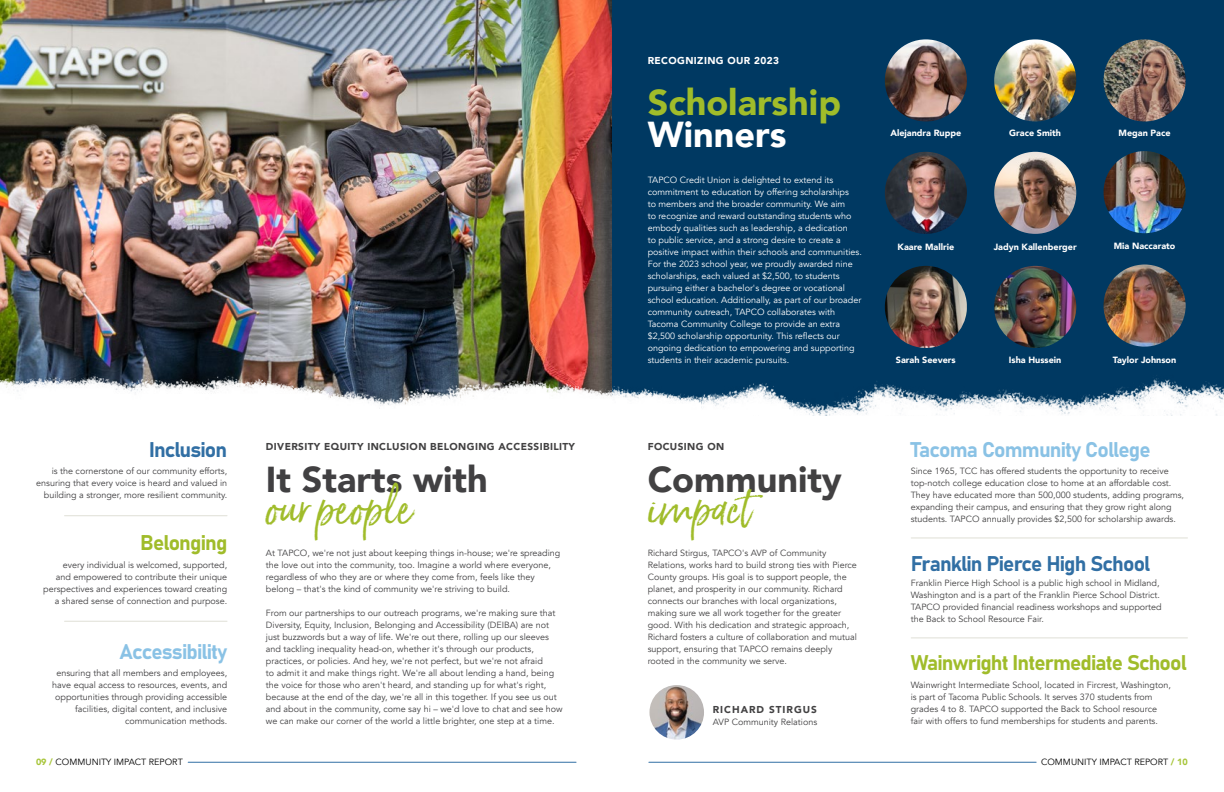
<style>
.page{position:relative;width:1224px;height:792px;background:#fff}
.page>*{position:absolute;margin:0;border:0;box-sizing:border-box;transform-origin:0 0}
.t1{font:44px "Born Ready";color:#a0bc2a}
.t2{font:900 36px "Avenir";color:#414042}
.t3{font:900 36px "Avenir";color:#a0bc2a}
.t4{font:900 36px "Avenir";color:#424142}
.t5{font:900 36px "Avenir";color:#fff}
.t6{font:21px "Bahnschrift";letter-spacing:-.04em;color:#a0bc2a}
.t7{font:21px "Bahnschrift";letter-spacing:-.04em;color:#8ac2e5}
.t8{font:21px "Bahnschrift";letter-spacing:-.04em;color:#316fa4}
.t9{font:900 10px "Avenir";letter-spacing:.04em;color:#424142}
.t10{font:900 10px "Avenir";letter-spacing:.04em;color:#fff}
.t11{font:900 10px "Avenir";letter-spacing:.1em;color:#424142}
.t12{font:9px/12px "Avenir";color:#414042;text-align:right}
.t13{font:9px/12px "Avenir";color:#424142}
.t14{font:9px/12px "Avenir";color:#fff}
.t15{font:900 9px "Avenir";color:#fff}
.t16{font:9px "Avenir";color:#000}
.s1{font-weight:900;color:#a7c539}
</style>
<div class="page">
<img style="left:0;top:0;width:612px;height:360px">
<img style="left:0;top:354px;width:545px;height:55px">
<img style="left:533px;top:360px;width:79px;height:49px">
<div style="left:612px;top:0;width:612px;height:415px;background:#003962"></div>
<img style="left:700px;top:378px;width:524px;height:38px">
<hr style="left:188px;top:762px;width:388px;height:1px;background:#316fa4">
<hr style="left:649px;top:762px;width:387px;height:1px;background:#316fa4">
<hr style="left:911px;top:638px;width:276px;height:1px;background:#dfdfd6">
<hr style="left:911px;top:538px;width:276px;height:1px;background:#dfdfd6">
<img style="left:885px;top:152px;width:82px;height:82px;border-radius:41px">
<img style="left:885px;top:39px;width:82px;height:82px;border-radius:41px">
<img style="left:885px;top:266px;width:82px;height:82px;border-radius:40px">
<img style="left:1104px;top:39px;width:82px;height:82px;border-radius:41px">
<img style="left:994px;top:152px;width:82px;height:82px;border-radius:41px">
<img style="left:1104px;top:151px;width:82px;height:82px;border-radius:41px">
<img style="left:1104px;top:265px;width:82px;height:82px;border-radius:41px">
<img style="left:994px;top:39px;width:82px;height:82px;border-radius:41px">
<img style="left:994px;top:266px;width:82px;height:82px;border-radius:41px">
<hr style="left:65px;top:515px;width:162px;height:1px;background:#dfdfd6">
<hr style="left:65px;top:621px;width:162px;height:1px;background:#dfdfd6">
<img style="left:612px;top:386px;width:88px;height:29px">
<img style="left:650px;top:686px;width:53px;height:53px">
<div style="left:646px;top:682px;width:61px;height:61px;border:3px solid #fff;border-radius:50%"></div>
<h3 class="t8" style="left:149px;top:433px;width:80px">Inclusion</h3>
<p class="t12" style="left:36px;top:465px;width:193px">is the cornerstone of our community efforts, ensuring that every voice is heard and valued in building a stronger, more resilient community.</p>
<h3 class="t6" style="left:140px;top:527px;width:89px">Belonging</h3>
<p class="t12" style="left:43px;top:559px;width:186px">every individual is welcomed, supported,<br>and empowered to contribute their unique perspectives and experiences toward creating a shared sense of connection and purpose.</p>
<h3 class="t7" style="left:120px;top:635px;width:109px">Accessibility</h3>
<p class="t12" style="left:52px;top:667px;width:177px">ensuring that all members and employees, have equal access to resources, events, and opportunities through providing accessible facilities, digital content, and inclusive communication methods.</p>
<p class="t10" style="left:648px;top:52px;width:133px">RECOGNIZING OUR 2023</p>
<h2 class="t3" style="left:648px;top:71px;width:195px">Scholarship</h2>
<h2 class="t5" style="left:648px;top:103px;width:140px">Winners</h2>
<p class="t14" style="left:648px;top:174px;width:216px">TAPCO Credit Union is delighted to extend its commitment to education by offering scholarships<br>to members and the broader community. We aim<br>to recognize and reward outstanding students who embody qualities such as leadership, a dedication<br>to public service, and a strong desire to create a positive impact within their schools and communities.<br>For the 2023 school year, we proudly awarded nine scholarships, each valued at $2,500, to students pursuing either a bachelor's degree or vocational school education. Additionally, as part of our broader community outreach, TAPCO collaborates with Tacoma Community College to provide an extra $2,500 scholarship opportunity. This reflects our ongoing dedication to empowering and supporting students in their academic pursuits.</p>
<p class="t15" style="left:890px;top:125px;width:72px">Alejandra Ruppe</p>
<p class="t15" style="left:898px;top:239px;width:58px">Kaare Mallrie</p>
<p class="t15" style="left:896px;top:352px;width:61px">Sarah Seevers</p>
<p class="t15" style="left:1009px;top:125px;width:53px">Grace Smith</p>
<p class="t15" style="left:1119px;top:125px;width:54px">Megan Pace</p>
<p class="t15" style="left:994px;top:239px;width:85px">Jadyn Kallenberger</p>
<p class="t15" style="left:1114px;top:238px;width:63px">Mia Naccarato</p>
<p class="t15" style="left:1009px;top:352px;width:54px">Isha Hussein</p>
<p class="t15" style="left:1113px;top:352px;width:65px">Taylor Johnson</p>
<p class="t9" style="left:266px;top:438px;width:311px">DIVERSITY EQUITY INCLUSION BELONGING ACCESSIBILITY</p>
<p class="t9" style="left:648px;top:438px;width:78px">FOCUSING ON</p>
<h2 class="t2" style="left:266px;top:448px;width:223px">It Starts with</h2>
<h1 class="t1" style="left:266px;top:481px;width:148px">our people</h1>
<p class="t12" style="left:266px;top:547px;width:296px;text-align:left">At TAPCO, we're not just about keeping things in-house; we're spreading the love out into the community, too. Imagine a world where everyone, regardless of who they are or where they come from, feels like they belong – that's the kind of community we're striving to build.</p>
<p class="t12" style="left:266px;top:607px;width:298px;text-align:left">From our partnerships to our outreach programs, we're making sure that Diversity, Equity, Inclusion, Belonging and Accessibility (DEIBA) are not just buzzwords but a way of life. We're out there, rolling up our sleeves and tackling inequality head-on, whether it's through our products, practices, or policies. And hey, we're not perfect, but we're not afraid<br>to admit it and make things right. We're all about lending a hand, being the voice for those who aren't heard, and standing up for what's right, because at the end of the day, we're all in this together. If you see us out and about in the community, come say hi – we'd love to chat and see how we can make our corner of the world a little brighter, one step at a time.</p>
<h2 class="t4" style="left:648px;top:448px;width:196px">Community</h2>
<h1 class="t1" style="left:648px;top:481px;width:105px">impact</h1>
<p class="t13" style="left:648px;top:547px;width:211px">Richard Stirgus, TAPCO's AVP of Community Relations, works hard to build strong ties with Pierce County groups. His goal is to support people, the planet, and prosperity in our community. Richard connects our branches with local organizations, making sure we all work together for the greater good. With his dedication and strategic approach, Richard fosters a culture of collaboration and mutual support, ensuring that TAPCO remains deeply rooted in the community we serve.</p>
<p class="t11" style="left:713px;top:701px;width:106px">RICHARD STIRGUS</p>
<p class="t13" style="left:713px;top:716px;width:106px">AVP Community Relations</p>
<h3 class="t7" style="left:911px;top:433px;width:241px">Tacoma Community College</h3>
<p class="t13" style="left:911px;top:465px;width:275px">Since 1965, TCC has offered students the opportunity to receive top-notch college education close to home at an affordable cost.<br>They have educated more than 500,000 students, adding programs, expanding their campus, and ensuring that they grow right along students. TAPCO annually provides $2,500 for scholarship awards.</p>
<h3 class="t8" style="left:911px;top:547px;width:241px">Franklin Pierce High School</h3>
<p class="t13" style="left:911px;top:577px;width:253px">Franklin Pierce High School is a public high school in Midland, Washington and is a part of the Franklin Pierce School District.<br>TAPCO provided financial readiness workshops and supported the Back to School Resource Fair.</p>
<h3 class="t6" style="left:911px;top:647px;width:278px">Wainwright Intermediate School</h3>
<p class="t13" style="left:911px;top:679px;width:262px">Wainwright Intermediate School, located in Fircrest, Washington, is part of Tacoma Public Schools. It serves 370 students from grades 4 to 8. TAPCO supported the Back to School resource fair with offers to fund memberships for students and parents.</p>
<p class="t16" style="left:36px;top:757px;width:148px"><span class="s1">09 /</span> COMMUNITY IMPACT REPORT</p>
<p class="t16" style="left:1041px;top:757px;width:148px">COMMUNITY IMPACT REPORT <span class="s1">/ 10</span></p>
</div>
